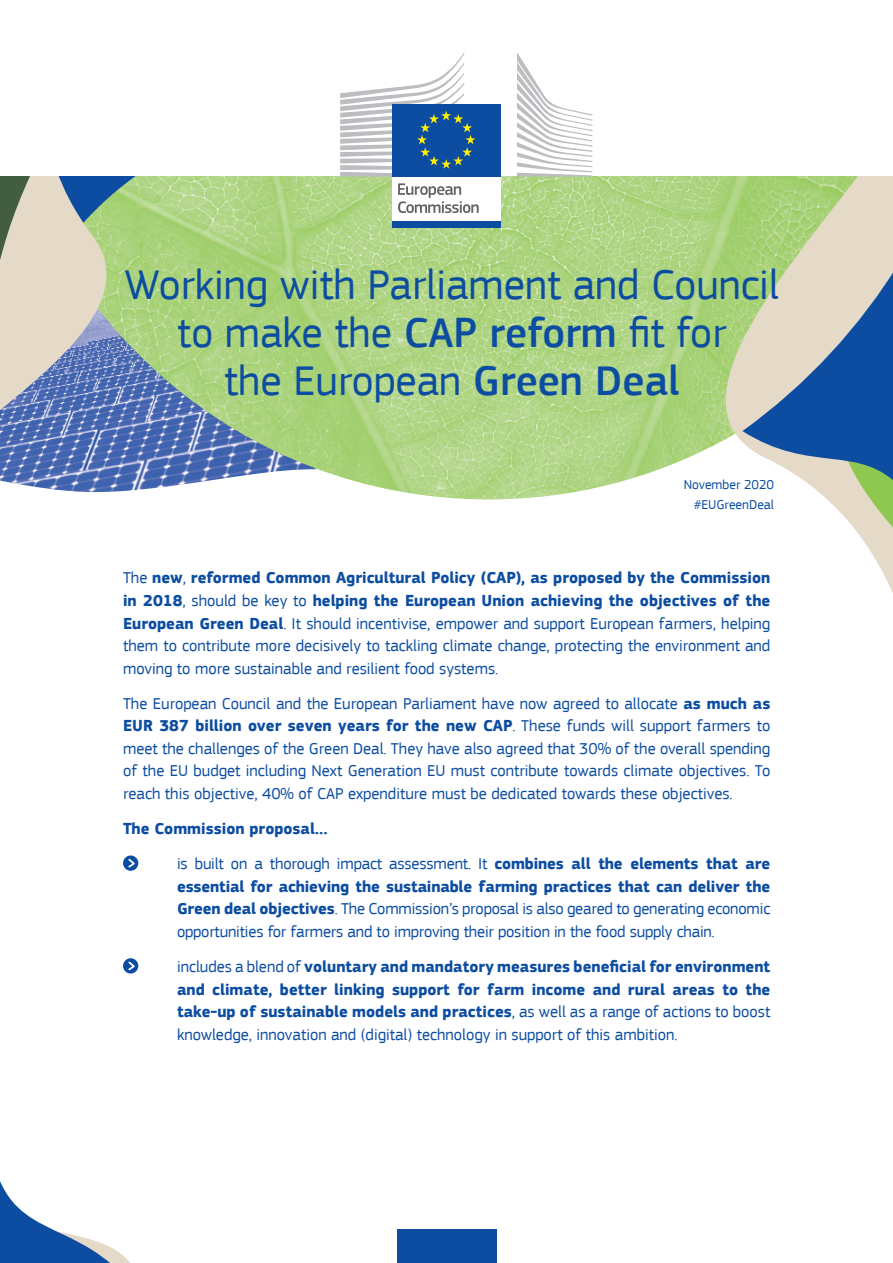
<style>
.page{position:relative;width:893px;height:1263px;background:#fff}
.page>*{position:absolute;margin:0;border:0;box-sizing:border-box;transform-origin:0 0}
.t1{font:43.5px/48px "EC Square Sans Pro";color:#0d4da1;text-align:center}
.t2{font:16.5px/22.5px "EC Square Sans Pro";color:#0d4da1;text-align:justify}
.t3{font:700 16.5px/22.5px "EC Square Sans Pro";color:#0d4da1}
.t4{font:13.5px/20.2px "EC Square Sans Pro";color:#0d4da1;text-align:right}
.s1{font-weight:500}
.s2{font-weight:700}
.s3{font-weight:400}
</style>
<div class="page">
<img style="left:0;top:176px;width:643px;height:323px">
<svg style="left:643px;top:176px;width:250px;height:417px"></svg>
<svg style="left:742px;top:259px;width:151px;height:278px"></svg>
<svg style="left:0;top:176px;width:240px;height:265px;background:#99bc8f"></svg>
<svg style="left:0;top:176px;width:139px;height:241px;background:#9fafb2"></svg>
<svg style="left:0;top:176px;width:114px;height:123px;background:#b8bdb0"></svg>
<svg style="left:0;top:1181px;width:130px;height:82px"></svg>
<svg style="left:123px;top:855px;width:15px;height:16px"></svg>
<svg style="left:127px;top:857px;width:10px;height:12px"></svg>
<div style="left:123px;top:958px;width:15px;height:15px;background:#0d4da1;border-radius:50%"></div>
<svg style="left:128px;top:960px;width:9px;height:12px"></svg>
<div style="left:392px;top:174px;width:108px;height:49px;background:#fff"></div>
<svg style="left:398px;top:183px;width:81px;height:30px"></svg>
<div style="left:392px;top:221px;width:108px;height:6px;background:#0d4da1"></div>
<svg style="left:517px;top:52px;width:75px;height:125px"></svg>
<div style="left:392px;top:104px;width:108px;height:73px;background:#0d4da1"></div>
<svg style="left:340px;top:52px;width:135px;height:125px"></svg>
<div style="left:397px;top:1229px;width:100px;height:34px;background:#0d4da1"></div>
<h1 class="t1" style="left:125px;top:261px;width:656px">Working with Parliament and Council to make the <span class="s1">CAP reform</span> fit for<br>the European <span class="s1">Green Deal</span></h1>
<p class="t4" style="left:684px;top:474px;width:92px">November 2020 #EUGreenDeal</p>
<p class="t2" style="left:123px;top:567px;width:649px">The <span class="s2">new</span>, <span class="s2">reformed Common Agricultural Policy (CAP), as proposed by the Commission in 2018</span>, should be key to <span class="s2">helping the European Union achieving the objectives of the European Green Deal</span>. It should incentivise, empower and support European farmers, helping them to contribute more decisively to tackling climate change, protecting the environment and moving to more sustainable and resilient food systems.</p>
<p class="t2" style="left:123px;top:692px;width:649px">The European Council and the European Parliament have now agreed to allocate <span class="s2">as much as EUR 387 billion over seven years for the new CAP</span>. These funds will support farmers to meet the challenges of the Green Deal. They have also agreed that 30% of the overall spending of the EU budget including Next Generation EU must contribute towards climate objectives. To reach this objective, 40% of CAP expenditure must be dedicated towards these objectives.</p>
<p class="t3" style="left:177px;top:811px;width:595px;line-height:35.2px;text-indent:-54px">The Commission proposal…<br><span class="s3">is built on a thorough impact assessment. It</span> combines all the elements that are</p>
<p class="t2" style="left:177px;top:875px;width:595px"><span class="s2">essential for achieving the sustainable farming practices that can deliver the Green deal objectives</span>. The Commission’s proposal is also geared to generating economic opportunities for farmers and to improving their position in the food supply chain.</p>
<p class="t3" style="left:177px;top:956px;width:595px;text-align:justify"><span class="s3">includes a blend of</span> voluntary and mandatory measures beneficial for environment and climate, better linking support for farm income and rural areas to the take-up of sustainable models and practices<span class="s3">, as well as a range of actions to boost knowledge, innovation and (digital) technology in support of this ambition.</span></p>
</div>
